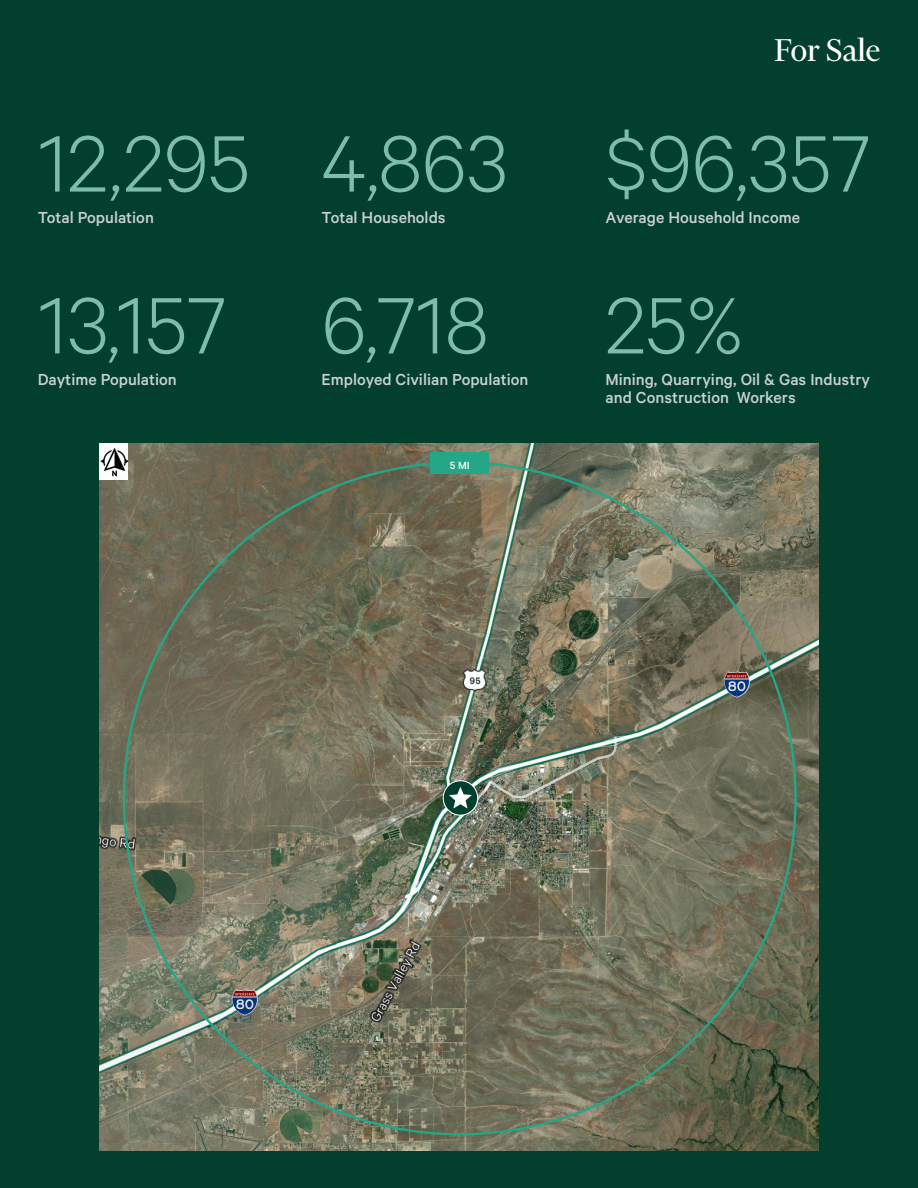
<style>
.page{position:relative;width:918px;height:1188px;background:#023f2c}
.page>*{position:absolute;margin:0;border:0;box-sizing:border-box;transform-origin:0 0}
.Callout_Large{font:300 90px "Calibre";color:#7ebcad}
.t1{font:36px "Financier Display";color:#fff}
.Callout_Description{font:500 18px/18px "Calibre";color:#cad0d2}
.t2{font:500 11.85px "Calibre";color:#fff}
</style>
<div class="page">
<img style="left:100px;top:444px;width:718px;height:706px">
<div style="left:430px;top:452px;width:59px;height:21px;background:#24a787"></div>
<svg style="left:443px;top:780px;width:35px;height:36px"></svg>
<div style="left:444px;top:781px;width:33px;height:34px;background:#003f2d;border-radius:50%"></div>
<svg style="left:449px;top:787px;width:23px;height:21px"></svg>
<img style="left:232px;top:989px;width:26px;height:26px">
<img style="left:724px;top:672px;width:26px;height:26px">
<img style="left:100px;top:444px;width:28px;height:36px">
<p class="Callout_Large" style="left:38px;top:111px;width:214px">12,295</p>
<p class="Callout_Description" style="left:38px;top:208px;width:118px">Total Population</p>
<p class="Callout_Large" style="left:38px;top:273px;width:190px">13,157</p>
<p class="Callout_Description" style="left:38px;top:370px;width:141px">Daytime Population</p>
<p class="Callout_Large" style="left:322px;top:111px;width:188px">4,863</p>
<p class="Callout_Description" style="left:322px;top:208px;width:125px">Total Households</p>
<p class="Callout_Large" style="left:322px;top:273px;width:168px">6,718</p>
<p class="Callout_Description" style="left:322px;top:370px;width:208px">Employed Civilian Population</p>
<p class="t2" style="left:450px;top:458px;width:21px">5 MI</p>
<p class="t1" style="left:775px;top:32px;width:107px">For Sale</p>
<p class="Callout_Large" style="left:606px;top:111px;width:266px">$96,357</p>
<p class="Callout_Description" style="left:606px;top:208px;width:196px">Average Household Income</p>
<p class="Callout_Large" style="left:606px;top:273px;width:139px">25%</p>
<p class="Callout_Description" style="left:606px;top:370px;width:266px">Mining, Quarrying, Oil &amp; Gas Industry and Construction Workers</p>
</div>
